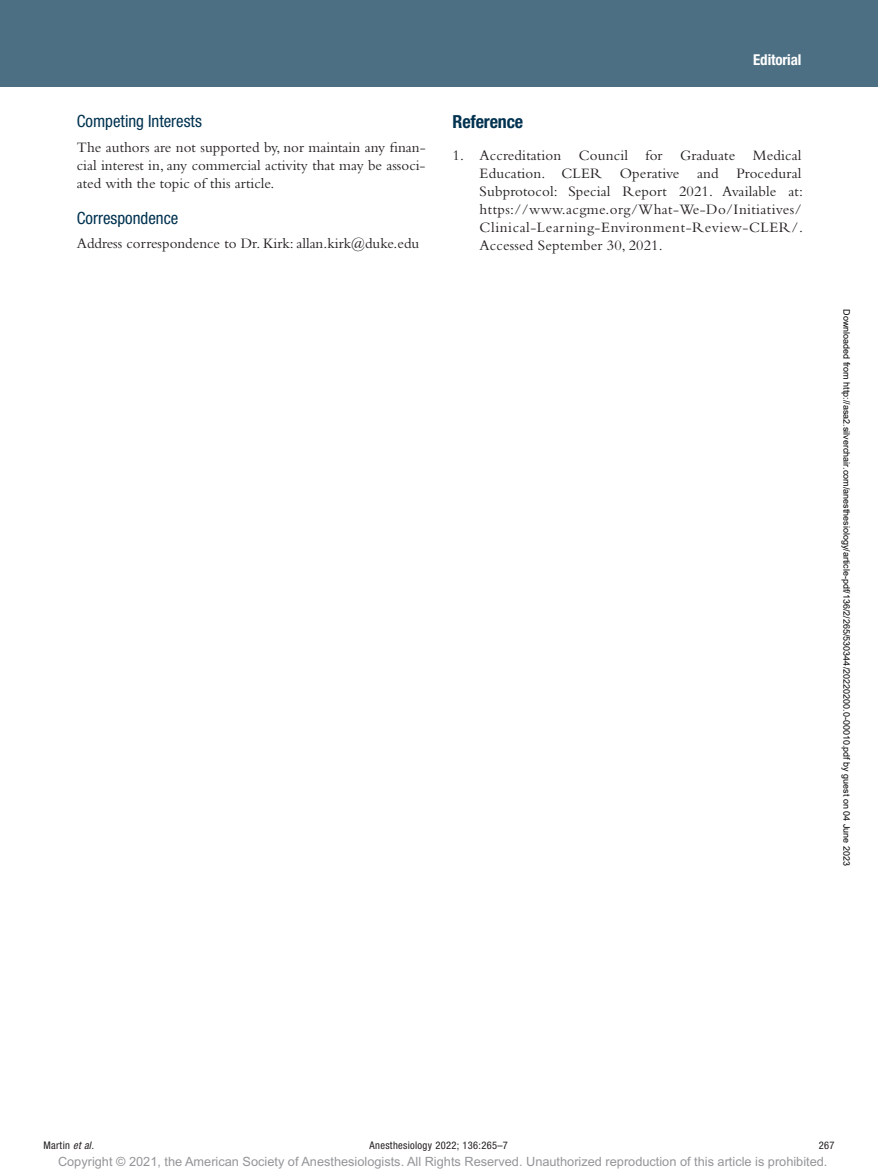
<style>
.page{position:relative;width:878px;height:1175px;background:#fff}
.page>*{position:absolute;margin:0;border:0;box-sizing:border-box;transform-origin:0 0}
.t1{font:700 condensed 18px "Helvetica Neue LT Std";letter-spacing:-.01em;color:#003250}
.t2{font:condensed 16.8px "Helvetica Neue LT Std";color:#003250}
.t3{font:15px/18px "Bembo Std";color:#231f20;text-align:justify}
.t4{font:700 condensed 15px "Helvetica Neue LT Std";color:#fff}
.t5{font:12.75px "Arial MT Std";color:#939598}
.t6{font:condensed 10.5px "Helvetica Neue LT Std";letter-spacing:.03em;color:#231f20}
.t7{font:9px "Arial";color:#000}
.s1{font-style:italic}
</style>
<div class="page">
<div style="left:0;top:0;width:878px;height:86px;background:#4d6f84"></div>
<p class="t2" style="left:77px;top:111px;width:126px">Competing Interests</p>
<p class="t3" style="left:77px;top:138px;width:350px">The authors are not supported by, nor maintain any finan&shy;cial interest in, any commercial activity that may be associ&shy;ated with the topic of this article.</p>
<p class="t2" style="left:77px;top:208px;width:103px">Correspondence</p>
<p class="t3" style="left:77px;top:234px;width:344px">Address correspondence to Dr. Kirk: allan.kirk@duke.edu</p>
<p class="t4" style="left:753px;top:51px;width:50px">Editorial</p>
<p class="t1" style="left:452px;top:110px;width:72px">Reference</p>
<p class="t3" style="left:479px;top:146px;width:325px;text-indent:-27px">1. Accreditation Council for Graduate Medical Education. CLER Operative and Procedural Subprotocol: Special Report 2021. Available at: https://www.acgme.org/What-We-Do/Initiatives/ Clinical-Learning-Environment-Review-CLER/.<br>Accessed September 30, 2021.</p>
<p class="t7" style="left:850px;top:309px;width:558px;rotate:90deg">Downloaded from http://asa2.silverchair.com/anesthesiology/article-pdf/136/2/265/530344/20220200.0-00010.pdf by guest on 04 June 2023</p>
<p class="t6" style="left:44px;top:1139px;width:52px">Martin <span class="s1">et al.</span></p>
<p class="t6" style="left:369px;top:1139px;width:140px">Anesthesiology 2022; 136:265–7</p>
<p class="t6" style="left:818px;top:1139px;width:17px">267</p>
<p class="t5" style="left:58px;top:1154px;width:771px">Copyright © 2021, the American Society of Anesthesiologists. All Rights Reserved. Unauthorized reproduction of this article is prohibited.</p>
</div>
